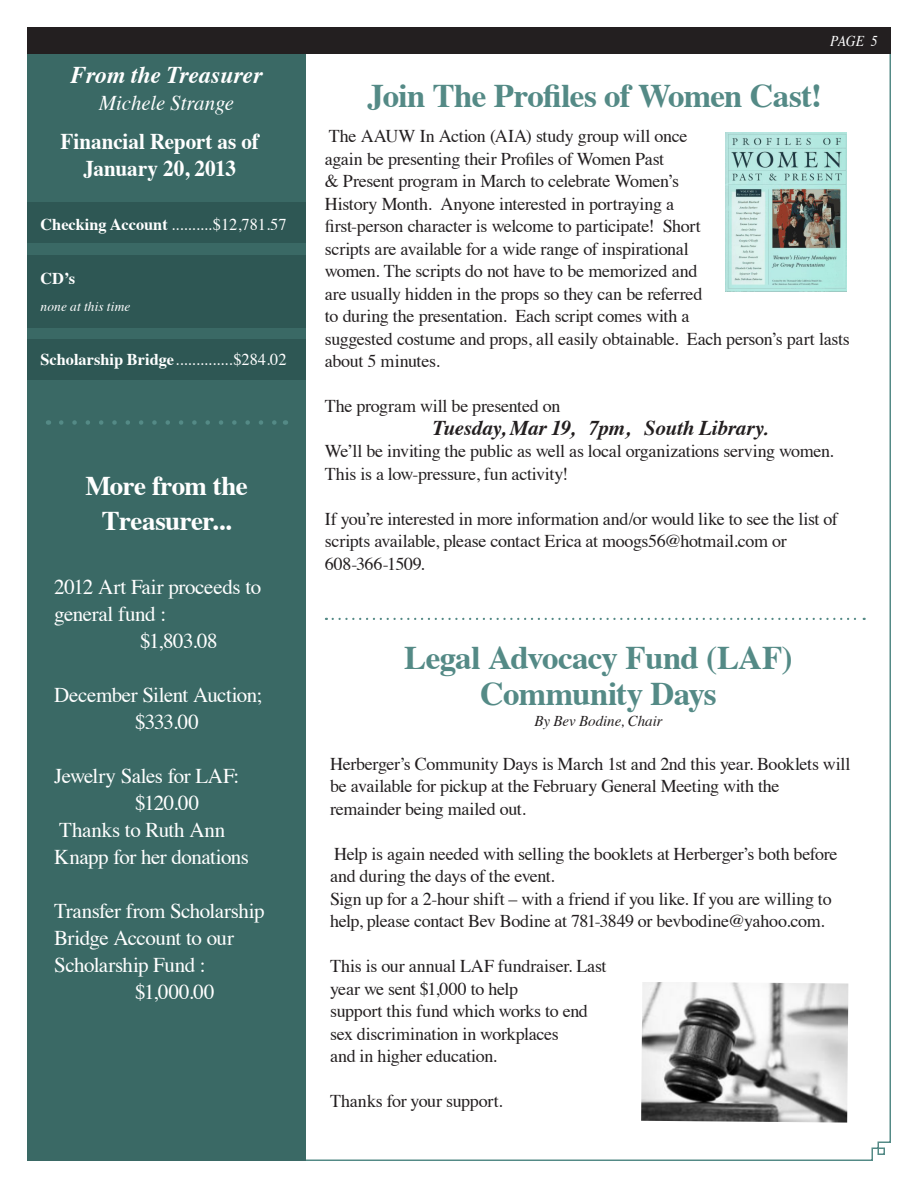
<style>
.page{position:relative;width:918px;height:1188px;background:#fff}
.page>*{position:absolute;margin:0;border:0;box-sizing:border-box;transform-origin:0 0}
.t1{font:700 33px "Times";letter-spacing:-.025em;color:#548a86}
.t2{font:700 27px/34.5px "Times";letter-spacing:-.025em;color:#fff;text-align:center}
.t3{font:italic 700 24px "Times";color:#fff}
.t4{font:700 22.5px "Times";color:#fff;scale:.94 1}
.t5{font:21px/27px "Times";letter-spacing:-.025em;color:#fff}
.t6{font:italic 700 21px "Times";letter-spacing:-.005em;color:#231f20}
.t7{font:italic 21px "Times";letter-spacing:-.005em;color:#fff}
.t8{font:18px/22.5px "Times";letter-spacing:-.015em;color:#231f20}
.t9{font:16.5px "Times";color:#fff}
.t10{font:700 16.5px "Times";color:#fff}
.t11{font:italic 15px "Times";letter-spacing:-.005em;color:#231f20}
.t12{font:italic 15px "Times";color:#fff;scale:.9 1}
.t13{font:italic 13.5px "Times";letter-spacing:.015em;color:#fff}
.s1{font-weight:700}
</style>
<div class="page">
<div style="left:27px;top:54px;width:279px;height:1107px;background:#3a6965"></div>
<div style="left:27px;top:27px;width:864px;height:27px;background:#231f20"></div>
<div style="left:27px;top:202px;width:279px;height:41px;background:#2e5754"></div>
<div style="left:27px;top:255px;width:279px;height:72px;background:#2e5754"></div>
<div style="left:27px;top:339px;width:279px;height:41px;background:#2e5754"></div>
<svg style="left:333px;top:618px;width:532px;height:2px"></svg>
<svg style="left:61px;top:420px;width:216px;height:5px"></svg>
<img style="left:641px;top:982px;width:207px;height:141px">
<img style="left:726px;top:132px;width:121px;height:159px">
<p class="t3" style="left:71px;top:53px;width:193px">From the Treasurer</p>
<p class="t7" style="left:99px;top:85px;width:137px">Michele Strange</p>
<p class="t4" style="left:61px;top:120px;width:213px">Financial Report as of</p>
<p class="t4" style="left:83px;top:147px;width:164px">January 20, 2013</p>
<p class="t9" style="left:41px;top:209px;width:248px"><span class="s1">Checking Account</span> ..........$12,781.57</p>
<p class="t10" style="left:41px;top:263px;width:36px">CD’s</p>
<p class="t13" style="left:41px;top:295px;width:92px">none at this time</p>
<p class="t9" style="left:41px;top:344px;width:248px"><span class="s1">Scholarship Bridge</span>..............$284.02</p>
<p class="t2" style="left:85px;top:466px;width:164px">More from the<br>Treasurer...</p>
<p class="t5" style="left:54px;top:572px;width:209px">2012 Art Fair proceeds to general fund :</p>
<p class="t5" style="left:140px;top:626px;width:79px">$1,803.08</p>
<p class="t5" style="left:135px;top:680px;width:129px;text-indent:-81px">December Silent Auction; $333.00</p>
<p class="t5" style="left:135px;top:761px;width:106px;text-indent:-81px">Jewelry Sales for LAF: $120.00</p>
<p class="t5" style="left:54px;top:815px;width:196px">Thanks to Ruth Ann<br>Knapp for her donations</p>
<p class="t5" style="left:54px;top:896px;width:212px">Transfer from Scholarship<br>Bridge Account to our<br>Scholarship Fund :</p>
<p class="t5" style="left:135px;top:977px;width:81px">$1,000.00</p>
<p class="t12" style="left:830px;top:28px;width:54px">PAGE 5</p>
<p class="t1" style="left:367px;top:65px;width:456px">Join The Profiles of Women Cast!</p>
<p class="t8" style="left:325px;top:123px;width:527px">The AAUW In Action (AIA) study group will once<br>again be presenting their Profiles of Women Past<br>&amp; Present program in March to celebrate Women’s<br>History Month. Anyone interested in portraying a<br>first-person character is welcome to participate! Short<br>scripts are available for a wide range of inspirational<br>women. The scripts do not have to be memorized and<br>are usually hidden in the props so they can be referred<br>to during the presentation. Each script comes with a<br>suggested costume and props, all easily obtainable. Each person’s part lasts about 5 minutes.</p>
<p class="t8" style="left:325px;top:393px;width:237px">The program will be presented on</p>
<p class="t6" style="left:433px;top:408px;width:337px">Tuesday, Mar 19, 7pm, South Library.</p>
<p class="t8" style="left:325px;top:438px;width:510px">We’ll be inviting the public as well as local organizations serving women.<br>This is a low-pressure, fun activity!</p>
<p class="t8" style="left:325px;top:506px;width:515px">If you’re interested in more information and/or would like to see the list of scripts available, please contact Erica at moogs56@hotmail.com or</p>
<p class="t8" style="left:325px;top:551px;width:101px">608-366-1509.</p>
<p class="t1" style="left:404px;top:626px;width:390px">Legal Advocacy Fund (LAF)</p>
<p class="t1" style="left:480px;top:662px;width:238px">Community Days</p>
<p class="t11" style="left:534px;top:708px;width:130px">By Bev Bodine, Chair</p>
<p class="t8" style="left:330px;top:751px;width:522px">Herberger’s Community Days is March 1st and 2nd this year. Booklets will</p>
<p class="t8" style="left:330px;top:773px;width:451px">be available for pickup at the February General Meeting with the</p>
<p class="t8" style="left:330px;top:796px;width:197px">remainder being mailed out.</p>
<p class="t8" style="left:330px;top:841px;width:509px">Help is again needed with selling the booklets at Herberger’s both before and during the days of the event.</p>
<p class="t8" style="left:330px;top:886px;width:503px">Sign up for a 2-hour shift – with a friend if you like. If you are willing to</p>
<p class="t8" style="left:330px;top:908px;width:496px">help, please contact Bev Bodine at 781-3849 or bevbodine@yahoo.com.</p>
<p class="t8" style="left:330px;top:953px;width:278px">This is our annual LAF fundraiser. Last year we sent $1,000 to help</p>
<p class="t8" style="left:330px;top:998px;width:259px">support this fund which works to end</p>
<p class="t8" style="left:330px;top:1021px;width:230px">sex discrimination in workplaces</p>
<p class="t8" style="left:330px;top:1043px;width:168px">and in higher education.</p>
<p class="t8" style="left:330px;top:1088px;width:174px">Thanks for your support.</p>
</div>
